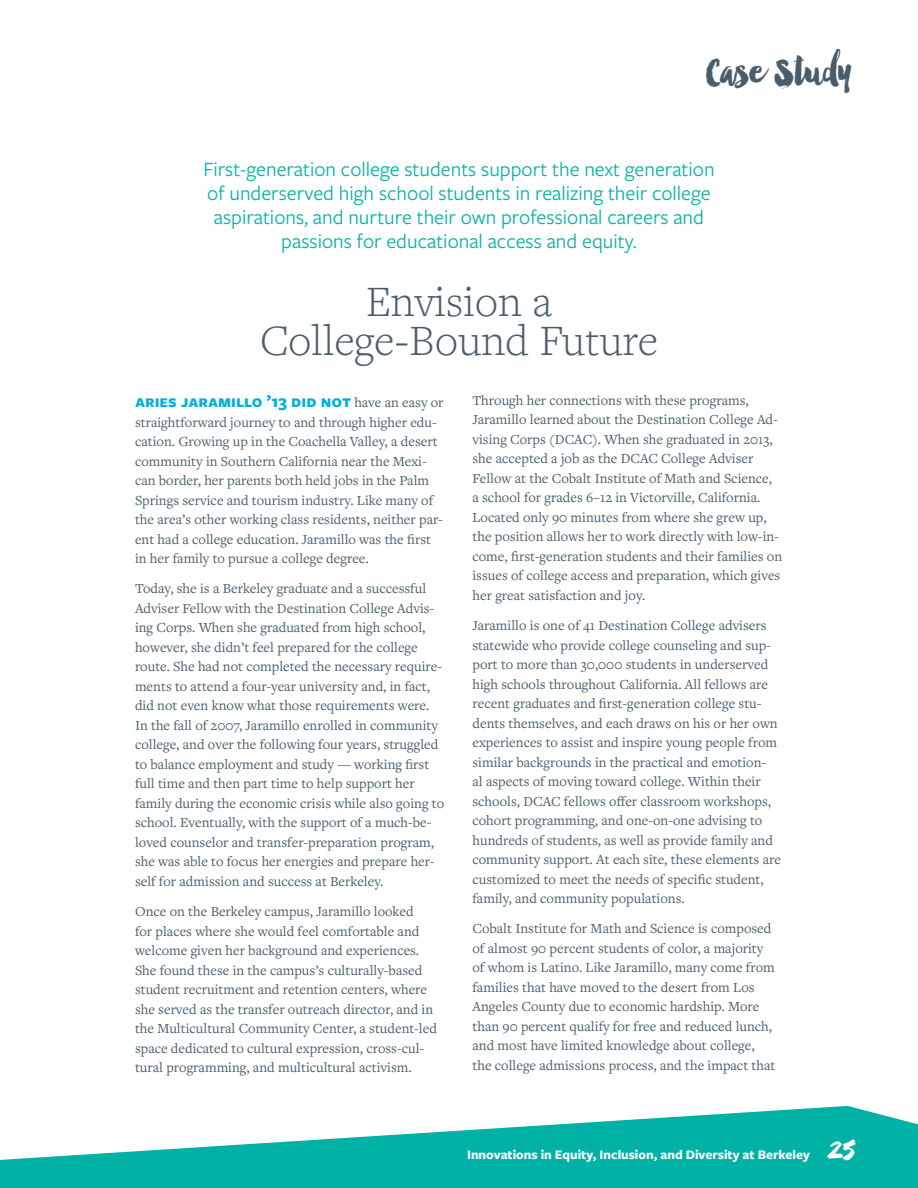
<style>
.page{position:relative;width:918px;height:1188px;background:#fff}
.page>*{position:absolute;margin:0;border:0;box-sizing:border-box;transform-origin:0 0}
.t1{font:300 45px/39px "Freight Text Pro";color:#4b5d6b;text-align:center}
.t2{font:45px "Manhattan Darling";letter-spacing:.005em;color:#4b5d6b}
.t3{font:36px "Manhattan Darling";color:#fff}
.t4{font:21px/24px "Freight Sans Pro";color:#00b2a5;text-align:center}
.t5{font:700 18px "Freight Sans Pro";color:#00b0da}
.t6{font:14.4px/19.5px "Freight Text Pro";color:#4b5d6b}
.t7{font:700 13.5px "Freight Sans Pro";color:#fff}
.s1{font-family:"Freight Text Pro";font-weight:400;font-size:14.4px;color:#4b5d6b}
</style>
<div class="page">
<svg style="left:0;top:1106px;width:918px;height:82px;fill:#00b2a5"></svg>
<h1 class="t2" style="left:706px;top:55px;width:147px">Case Study</h1>
<h3 class="t4" style="left:203px;top:157px;width:513px">First-generation college students support the next generation of underserved high school students in realizing their college aspirations, and nurture their own professional careers and passions for educational access and equity.</h3>
<h1 class="t1" style="left:260px;top:281px;width:399px">Envision a<br>College-Bound Future</h1>
<p class="t5" style="left:135px;top:389px;width:310px">Aries Jaramillo ’13 did not <span class="s1">have an easy or</span></p>
<p class="t6" style="left:135px;top:412px;width:309px">straightforward journey to and through higher edu&shy;cation. Growing up in the Coachella Valley, a desert community in Southern California near the Mexi&shy;can border, her parents both held jobs in the Palm Springs service and tourism industry. Like many of the area’s other working class residents, neither par&shy;ent had a college education. Jaramillo was the first in her family to pursue a college degree.</p>
<p class="t6" style="left:135px;top:579px;width:311px">Today, she is a Berkeley graduate and a successful Adviser Fellow with the Destination College Advis&shy;ing Corps. When she graduated from high school, however, she didn’t feel prepared for the college route. She had not completed the necessary require&shy;ments to attend a four-year university and, in fact, did not even know what those requirements were.<br>In the fall of 2007, Jaramillo enrolled in community college, and over the following four years, struggled to balance employment and study — working first full time and then part time to help support her family during the economic crisis while also going to school. Eventually, with the support of a much-be&shy;loved counselor and transfer-preparation program, she was able to focus her energies and prepare her&shy;self for admission and success at Berkeley.</p>
<p class="t6" style="left:135px;top:901px;width:303px">Once on the Berkeley campus, Jaramillo looked<br>for places where she would feel comfortable and welcome given her background and experiences.<br>She found these in the campus’s culturally-based student recruitment and retention centers, where she served as the transfer outreach director, and in the Multicultural Community Center, a student-led space dedicated to cultural expression, cross-cul&shy;tural programming, and multicultural activism.</p>
<p class="t6" style="left:472px;top:390px;width:311px">Through her connections with these programs, Jaramillo learned about the Destination College Ad&shy;vising Corps (DCAC). When she graduated in 2013, she accepted a job as the DCAC College Adviser Fellow at the Cobalt Institute of Math and Science,<br>a school for grades 6–12 in Victorville, California.<br>Located only 90 minutes from where she grew up, the position allows her to work directly with low-in&shy;come, first-generation students and their families on issues of college access and preparation, which gives her great satisfaction and joy.</p>
<p class="t6" style="left:472px;top:615px;width:310px">Jaramillo is one of 41 Destination College advisers statewide who provide college counseling and sup&shy;port to more than 30,000 students in underserved high schools throughout California. All fellows are recent graduates and first-generation college stu&shy;dents themselves, and each draws on his or her own experiences to assist and inspire young people from similar backgrounds in the practical and emotion-<br>al aspects of moving toward college. Within their schools, DCAC fellows offer classroom workshops, cohort programming, and one-on-one advising to hundreds of students, as well as provide family and community support. At each site, these elements are customized to meet the needs of specific student, family, and community populations.</p>
<p class="t6" style="left:472px;top:919px;width:304px">Cobalt Institute for Math and Science is composed of almost 90 percent students of color, a majority of whom is Latino. Like Jaramillo, many come from families that have moved to the desert from Los Angeles County due to economic hardship. More than 90 percent qualify for free and reduced lunch, and most have limited knowledge about college, the college admissions process, and the impact that</p>
<p class="t7" style="left:467px;top:1145px;width:344px">Innovations in Equity, Inclusion, and Diversity at Berkeley</p>
<h2 class="t3" style="left:828px;top:1136px;width:30px">25</h2>
</div>
